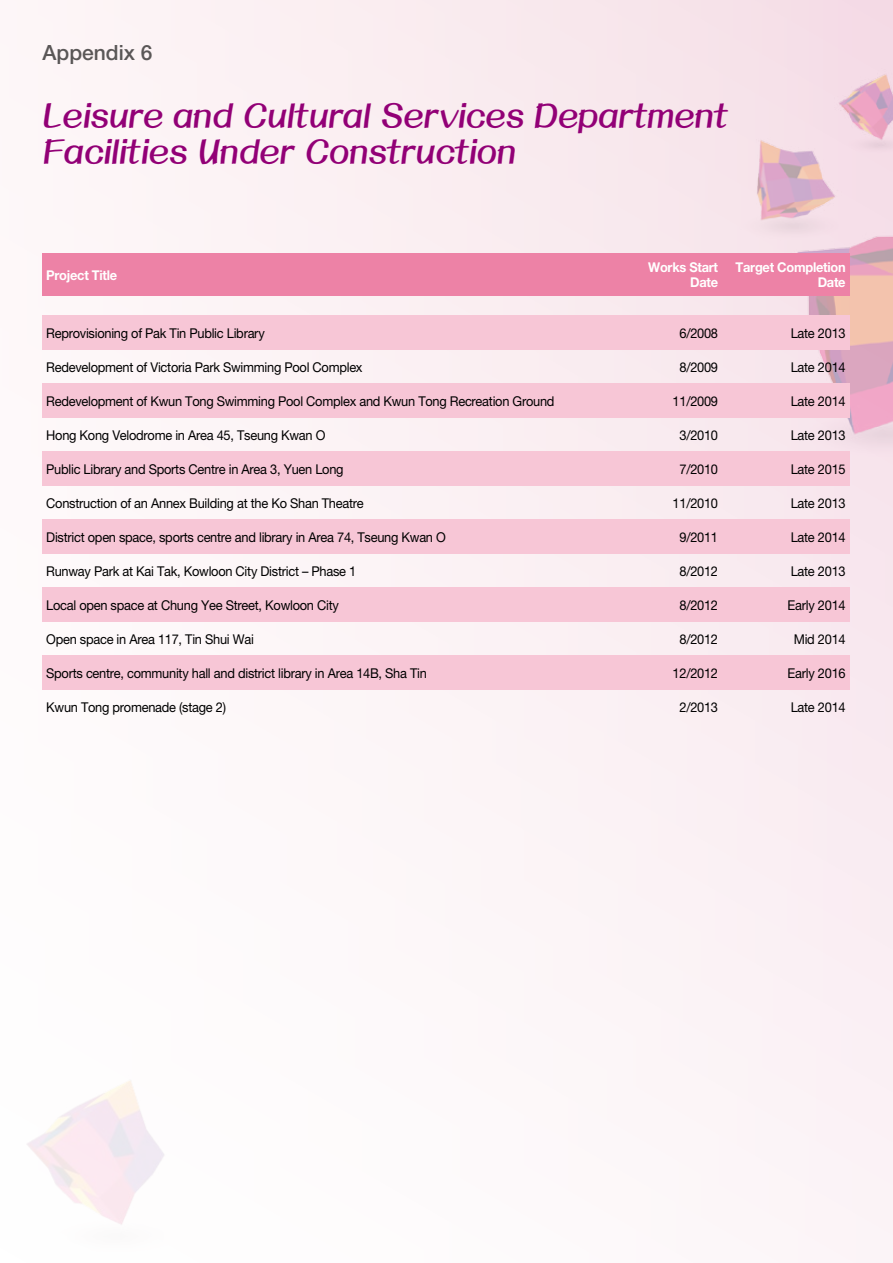
<style>
.page{position:relative;width:893px;height:1263px;background:#fff}
.page>*{position:absolute;margin:0;border:0;box-sizing:border-box;transform-origin:0 0}
.t1{font:700 34.5px/36px "M Marker HK";color:#920076}
.t2{font:500 21px "Helvetica Neue LT Std";color:#5a5757}
.t3{font:13.5px "Helvetica Neue LT Std";letter-spacing:-.02em;color:#000;scale:.95 1}
.t4{font:700 13.5px/15px "Helvetica Neue LT Std";letter-spacing:-.02em;color:#fff;text-align:right;scale:.95 1}
</style>
<div class="page">
<div style="left:0;top:0;width:893px;height:1263px;background:linear-gradient(to right,#fefbfb,#f9ecf1)"></div>
<img style="left:705px;top:43px;width:188px;height:435px">
<img style="left:0;top:1081px;width:164px;height:182px">
<div style="left:42px;top:315px;width:574px;height:34px;background:#f7c6d6"></div>
<div style="left:616px;top:315px;width:106px;height:34px;background:#f7c6d6"></div>
<div style="left:722px;top:315px;width:128px;height:34px;background:#f7c6d6"></div>
<div style="left:42px;top:383px;width:574px;height:34px;background:#f7c6d6"></div>
<div style="left:616px;top:383px;width:106px;height:34px;background:#f7c6d6"></div>
<div style="left:722px;top:383px;width:128px;height:34px;background:#f7c6d6"></div>
<div style="left:42px;top:451px;width:574px;height:34px;background:#f7c6d6"></div>
<div style="left:616px;top:451px;width:106px;height:34px;background:#f7c6d6"></div>
<div style="left:722px;top:451px;width:128px;height:34px;background:#f7c6d6"></div>
<div style="left:42px;top:519px;width:574px;height:34px;background:#f7c6d6"></div>
<div style="left:616px;top:519px;width:106px;height:34px;background:#f7c6d6"></div>
<div style="left:722px;top:519px;width:128px;height:34px;background:#f7c6d6"></div>
<div style="left:42px;top:587px;width:574px;height:34px;background:#f7c6d6"></div>
<div style="left:616px;top:587px;width:106px;height:34px;background:#f7c6d6"></div>
<div style="left:722px;top:587px;width:128px;height:34px;background:#f7c6d6"></div>
<div style="left:42px;top:655px;width:574px;height:34px;background:#f7c6d6"></div>
<div style="left:616px;top:655px;width:106px;height:34px;background:#f7c6d6"></div>
<div style="left:722px;top:655px;width:128px;height:34px;background:#f7c6d6"></div>
<div style="left:42px;top:253px;width:574px;height:43px;background:#ed82a6"></div>
<div style="left:616px;top:253px;width:106px;height:43px;background:#ed82a6"></div>
<div style="left:722px;top:253px;width:128px;height:43px;background:#ed82a6"></div>
<p class="t2" style="left:43px;top:40px;width:112px">Appendix 6</p>
<p class="t1" style="left:43px;top:96px;width:687px">Leisure and Cultural Services Department<br>Facilities Under Construction</p>
<p class="t4" style="left:46px;top:267px;width:76px">Project Title</p>
<p class="t4" style="left:648px;top:260px;width:75px">Works Start<br>Date</p>
<p class="t4" style="left:736px;top:260px;width:117px">Target Completion<br>Date</p>
<p class="t3" style="left:46px;top:325px;width:231px">Reprovisioning of Pak Tin Public Library</p>
<p class="t3" style="left:679px;top:325px;width:42px">6/2008</p>
<p class="t3" style="left:791px;top:325px;width:59px">Late 2013</p>
<p class="t3" style="left:46px;top:359px;width:335px">Redevelopment of Victoria Park Swimming Pool Complex</p>
<p class="t3" style="left:679px;top:359px;width:42px">8/2009</p>
<p class="t3" style="left:791px;top:359px;width:59px">Late 2014</p>
<p class="t3" style="left:46px;top:393px;width:537px">Redevelopment of Kwun Tong Swimming Pool Complex and Kwun Tong Recreation Ground</p>
<p class="t3" style="left:673px;top:393px;width:49px">11/2009</p>
<p class="t3" style="left:791px;top:393px;width:59px">Late 2014</p>
<p class="t3" style="left:46px;top:427px;width:295px">Hong Kong Velodrome in Area 45, Tseung Kwan O</p>
<p class="t3" style="left:679px;top:427px;width:42px">3/2010</p>
<p class="t3" style="left:791px;top:427px;width:59px">Late 2013</p>
<p class="t3" style="left:46px;top:461px;width:315px">Public Library and Sports Centre in Area 3, Yuen Long</p>
<p class="t3" style="left:679px;top:461px;width:42px">7/2010</p>
<p class="t3" style="left:791px;top:461px;width:59px">Late 2015</p>
<p class="t3" style="left:46px;top:495px;width:336px">Construction of an Annex Building at the Ko Shan Theatre</p>
<p class="t3" style="left:673px;top:495px;width:49px">11/2010</p>
<p class="t3" style="left:791px;top:495px;width:59px">Late 2013</p>
<p class="t3" style="left:46px;top:529px;width:422px">District open space, sports centre and library in Area 74, Tseung Kwan O</p>
<p class="t3" style="left:679px;top:529px;width:42px">9/2011</p>
<p class="t3" style="left:791px;top:529px;width:59px">Late 2014</p>
<p class="t3" style="left:46px;top:563px;width:328px">Runway Park at Kai Tak, Kowloon City District – Phase 1</p>
<p class="t3" style="left:679px;top:563px;width:42px">8/2012</p>
<p class="t3" style="left:791px;top:563px;width:59px">Late 2013</p>
<p class="t3" style="left:46px;top:597px;width:310px">Local open space at Chung Yee Street, Kowloon City</p>
<p class="t3" style="left:679px;top:597px;width:42px">8/2012</p>
<p class="t3" style="left:788px;top:597px;width:63px">Early 2014</p>
<p class="t3" style="left:46px;top:631px;width:220px">Open space in Area 117, Tin Shui Wai</p>
<p class="t3" style="left:679px;top:631px;width:42px">8/2012</p>
<p class="t3" style="left:794px;top:631px;width:56px">Mid 2014</p>
<p class="t3" style="left:46px;top:665px;width:402px">Sports centre, community hall and district library in Area 14B, Sha Tin</p>
<p class="t3" style="left:673px;top:665px;width:49px">12/2012</p>
<p class="t3" style="left:788px;top:665px;width:63px">Early 2016</p>
<p class="t3" style="left:46px;top:699px;width:191px">Kwun Tong promenade (stage 2)</p>
<p class="t3" style="left:679px;top:699px;width:42px">2/2013</p>
<p class="t3" style="left:791px;top:699px;width:59px">Late 2014</p>
</div>
